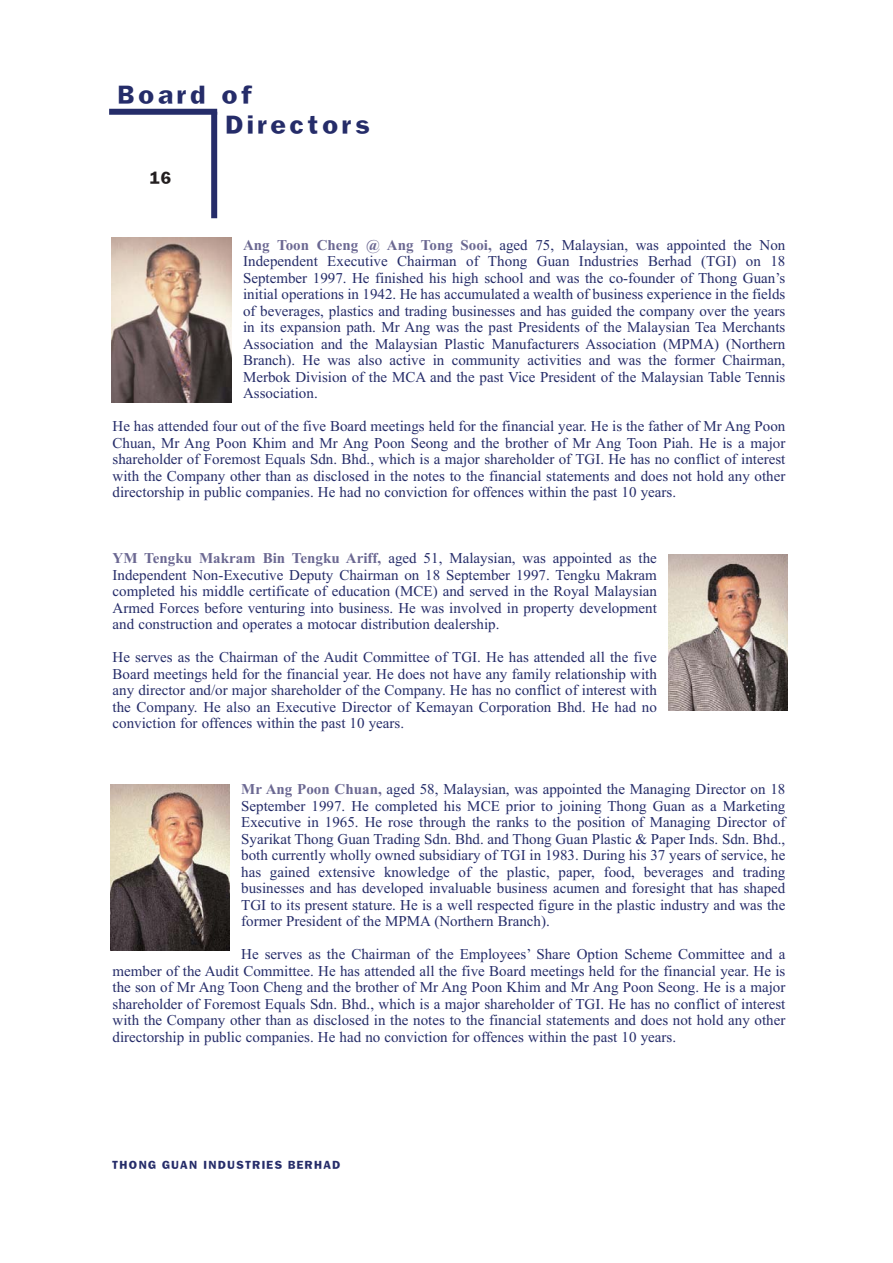
<style>
.page{position:relative;width:893px;height:1263px;background:#fff}
.page>*{position:absolute;margin:0;border:0;box-sizing:border-box;transform-origin:0 0}
.t1{font:27px/30px "Franklin Gothic Black SSK";letter-spacing:.12em;color:#252c69}
.t2{font:18px "Franklin Gothic Black SSK";color:#231f20}
.t3{font:15px/16.5px "Times New Roman";color:#252c69;text-align:justify}
.t4{font:12px "Franklin Gothic Black SSK";letter-spacing:.12em;color:#252c69}
.s1{font-weight:700;color:#6b6892}
</style>
<div class="page">
<div style="left:109px;top:109px;width:108px;height:6px;background:#252c69"></div>
<div style="left:211px;top:112px;width:6px;height:106px;background:#252c69"></div>
<img style="left:111px;top:238px;width:120px;height:164px">
<img style="left:669px;top:554px;width:118px;height:157px">
<img style="left:111px;top:784px;width:118px;height:167px">
<h1 class="t1" style="left:226px;top:83px;width:146px;text-indent:-108px">Board of<br>Directors</h1>
<p class="t2" style="left:149px;top:172px;width:23px">16</p>
<p class="t3" style="left:243px;top:238px;width:543px"><span class="s1">Ang Toon Cheng @ Ang Tong Sooi,</span> aged 75, Malaysian, was appointed the Non Independent Executive Chairman of Thong Guan Industries Berhad (TGI) on 18<br>September 1997. He finished his high school and was the co-founder of Thong Guan’s initial operations in 1942. He has accumulated a wealth of business experience in the fields of beverages, plastics and trading businesses and has guided the company over the years in its expansion path. Mr Ang was the past Presidents of the Malaysian Tea Merchants Association and the Malaysian Plastic Manufacturers Association (MPMA) (Northern Branch). He was also active in community activities and was the former Chairman, Merbok Division of the MCA and the past Vice President of the Malaysian Table Tennis Association.</p>
<p class="t3" style="left:112px;top:419px;width:674px">He has attended four out of the five Board meetings held for the financial year. He is the father of Mr Ang Poon Chuan, Mr Ang Poon Khim and Mr Ang Poon Seong and the brother of Mr Ang Toon Piah. He is a major shareholder of Foremost Equals Sdn. Bhd., which is a major shareholder of TGI. He has no conflict of interest with the Company other than as disclosed in the notes to the financial statements and does not hold any other directorship in public companies. He had no conviction for offences within the past 10 years.</p>
<p class="t3" style="left:112px;top:551px;width:546px"><span class="s1">YM Tengku Makram Bin Tengku Ariff,</span> aged 51, Malaysian, was appointed as the Independent Non-Executive Deputy Chairman on 18 September 1997. Tengku Makram completed his middle certificate of education (MCE) and served in the Royal Malaysian Armed Forces before venturing into business. He was involved in property development and construction and operates a motocar distribution dealership.</p>
<p class="t3" style="left:112px;top:650px;width:546px">He serves as the Chairman of the Audit Committee of TGI. He has attended all the five Board meetings held for the financial year. He does not have any family relationship with any director and/or major shareholder of the Company. He has no conflict of interest with the Company. He also an Executive Director of Kemayan Corporation Bhd. He had no conviction for offences within the past 10 years.</p>
<p class="t3" style="left:241px;top:782px;width:545px"><span class="s1">Mr Ang Poon Chuan,</span> aged 58, Malaysian, was appointed the Managing Director on 18<br>September 1997. He completed his MCE prior to joining Thong Guan as a Marketing Executive in 1965. He rose through the ranks to the position of Managing Director of Syarikat Thong Guan Trading Sdn. Bhd. and Thong Guan Plastic &amp; Paper Inds. Sdn. Bhd., both currently wholly owned subsidiary of TGI in 1983. During his 37 years of service, he has gained extensive knowledge of the plastic, paper, food, beverages and trading businesses and has developed invaluable business acumen and foresight that has shaped TGI to its present stature. He is a well respected figure in the plastic industry and was the former President of the MPMA (Northern Branch).</p>
<p class="t3" style="left:112px;top:947px;width:674px;text-indent:129px">He serves as the Chairman of the Employees’ Share Option Scheme Committee and a member of the Audit Committee. He has attended all the five Board meetings held for the financial year. He is the son of Mr Ang Toon Cheng and the brother of Mr Ang Poon Khim and Mr Ang Poon Seong. He is a major shareholder of Foremost Equals Sdn. Bhd., which is a major shareholder of TGI. He has no conflict of interest with the Company other than as disclosed in the notes to the financial statements and does not hold any other directorship in public companies. He had no conviction for offences within the past 10 years.</p>
<p class="t4" style="left:112px;top:1161px;width:230px">THONG GUAN INDUSTRIES BERHAD</p>
</div>
